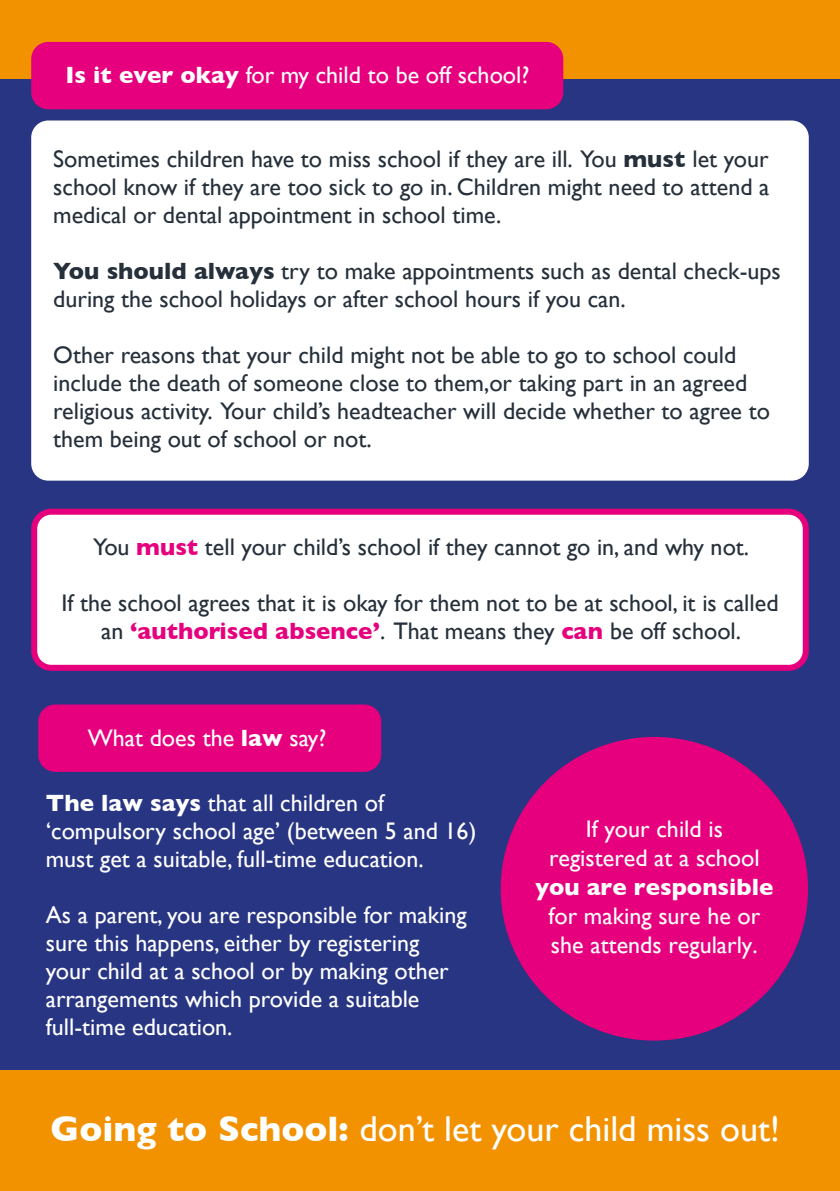
<style>
.page{position:relative;width:840px;height:1191px;background:#fff}
.page>*{position:absolute;margin:0;border:0;box-sizing:border-box;transform-origin:0 0}
.t1{font:36px "Gill Sans";color:#fff}
.t2{font:24px/28px "Gill Sans";color:#25303b}
.t3{font:24px/28px "Gill Sans";color:#fff}
.s1{font-weight:700}
.s2{font-weight:700;color:#e6007d}
</style>
<div class="page">
<div style="left:0;top:0;width:839px;height:1191px;background:#283583"></div>
<div style="left:31px;top:120px;width:777px;height:360px;background:#fff;border-radius:17px"></div>
<div style="left:0;top:0;width:839px;height:78px;background:#f39200"></div>
<div style="left:31px;top:42px;width:532px;height:67px;background:#e6007d;border-radius:17px"></div>
<div style="left:34px;top:512px;width:771px;height:156px;background:#fff;border-radius:17px"></div>
<div style="left:31px;top:509px;width:777px;height:162px;border:6px solid #e6007d;border-radius:17px"></div>
<div style="left:500px;top:737px;width:307px;height:303px;background:#e6007d;border-radius:50%"></div>
<div style="left:38px;top:704px;width:343px;height:68px;background:#e6007d;border-radius:17px"></div>
<div style="left:0;top:1070px;width:839px;height:121px;background:#f39200"></div>
<p class="t3" style="left:65px;top:61px;width:465px"><span class="s1">Is it ever okay</span> for my child to be off school?</p>
<p class="t2" style="left:53px;top:144px;width:717px;text-align:justify">Sometimes children have to miss school if they are ill. You <span class="s1">must</span> let your school know if they are too sick to go in. Children might need to attend a medical or dental appointment in school time.</p>
<p class="t2" style="left:53px;top:256px;width:728px"><span class="s1">You should always</span> try to make appointments such as dental check-ups during the school holidays or after school hours if you can.</p>
<p class="t2" style="left:53px;top:340px;width:717px">Other reasons that your child might not be able to go to school could include the death of someone close to them,or taking part in an agreed religious activity. Your child’s headteacher will decide whether to agree to them being out of school or not.</p>
<p class="t2" style="left:93px;top:532px;width:657px">You <span class="s2">must</span> tell your child’s school if they cannot go in, and why not.</p>
<p class="t2" style="left:61px;top:588px;width:718px;text-align:center">If the school agrees that it is okay for them not to be at school, it is called an <span class="s2">‘authorised absence’</span>. That means they <span class="s2">can</span> be off school.</p>
<p class="t3" style="left:88px;top:724px;width:240px">What does the <span class="s1">law</span> say?</p>
<p class="t3" style="left:46px;top:788px;width:432px"><span class="s1">The law says</span> that all children of ‘compulsory school age’ (between 5 and 16) must get a suitable, full-time education.</p>
<p class="t3" style="left:46px;top:900px;width:422px">As a parent, you are responsible for making sure this happens, either by registering your child at a school or by making other arrangements which provide a suitable full-time education.</p>
<p class="t3" style="left:534px;top:814px;width:240px;line-height:28.8px;text-align:center">If your child is registered at a school <span class="s1">you are responsible </span>for making sure he or she attends regularly.</p>
<p class="t1" style="left:51px;top:1108px;width:730px"><span class="s1">Going to School:</span> don’t let your child miss out!</p>
</div>
